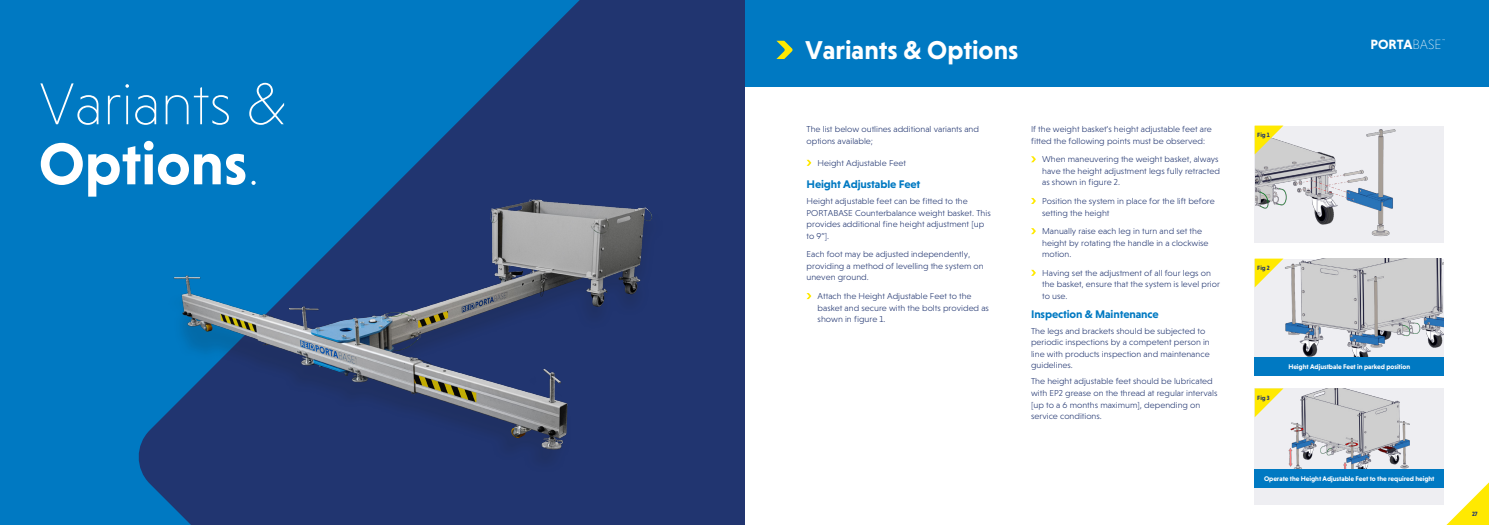
<style>
.page{position:relative;width:1489px;height:525px;background:#fff}
.page>*{position:absolute;margin:0;border:0;box-sizing:border-box;transform-origin:0 0}
.t1{font:200 60px "Niveau Grotesk";color:#fff}
.t2{font:700 60px "Niveau Grotesk";color:#fff}
.t3{font:700 26.25px "Niveau Grotesk";color:#fff}
.t4{font:700 13.62px "Niveau Grotesk";color:#fff}
.t5{font:700 11.25px "Niveau Grotesk";letter-spacing:-.01em;color:#0079c2}
.t6{font:300 8.75px/11.5px "Niveau Grotesk";color:#213570}
.Assembly_NB{font:700 6.88px "Niveau Grotesk";letter-spacing:-.01em;color:#fff}
.t7{font:700 6.25px "Niveau Grotesk";letter-spacing:-.01em;color:#213570}
.s1{font-weight:200}
</style>
<div class="page">
<div style="left:0;top:0;width:1488px;height:86px;background:#0079c2"></div>
<svg style="left:776px;top:41px;width:16px;height:18px"></svg>
<svg style="left:1447px;top:483px;width:41px;height:41px"></svg>
<svg style="left:806px;top:160px;width:5px;height:6px"></svg>
<svg style="left:806px;top:293px;width:5px;height:6px"></svg>
<svg style="left:1031px;top:156px;width:4px;height:6px"></svg>
<svg style="left:1031px;top:198px;width:4px;height:6px"></svg>
<svg style="left:1031px;top:228px;width:4px;height:6px"></svg>
<svg style="left:1031px;top:270px;width:4px;height:6px"></svg>
<div style="left:1254px;top:258px;width:189px;height:117px;background:#eeeef2"></div>
<img style="left:1283px;top:258px;width:160px;height:99px">
<div style="left:1254px;top:388px;width:189px;height:117px;background:#eeeef2"></div>
<img style="left:1283px;top:388px;width:127px;height:81px">
<div style="left:1254px;top:357px;width:189px;height:18px;background:#0079c2"></div>
<div style="left:1254px;top:469px;width:189px;height:18px;background:#0079c2"></div>
<svg style="left:1254px;top:258px;width:29px;height:29px"></svg>
<svg style="left:1254px;top:388px;width:29px;height:29px"></svg>
<div style="left:1254px;top:125px;width:189px;height:117px;background:#eeeef2"></div>
<img style="left:1255px;top:125px;width:165px;height:112px">
<svg style="left:1254px;top:125px;width:29px;height:29px"></svg>
<div style="left:0;top:0;width:745px;height:524px;background:#0079c2"></div>
<svg style="left:173px;top:0;width:572px;height:524px;fill:#213570"></svg>
<img style="left:138px;top:141px;width:554px;height:366px">
<p class="t1" style="left:39px;top:70px;width:249px">Variants &amp;</p>
<p class="t2" style="left:39px;top:129px;width:222px">Options<span class="s1">.</span></p>
<p class="t3" style="left:805px;top:35px;width:214px">Variants &amp; Options</p>
<p class="t6" style="left:806px;top:123px;width:174px">The list below outlines additional variants and options available;</p>
<p class="t6" style="left:817px;top:157px;width:90px">Height Adjustable Feet</p>
<p class="t5" style="left:806px;top:178px;width:115px">Height Adjustable Feet</p>
<p class="t6" style="left:806px;top:195px;width:186px">Height adjustable feet can be fitted to the PORTABASE Counterbalance weight basket. This provides additional fine height adjustment [up to 9”].</p>
<p class="t6" style="left:806px;top:248px;width:179px">Each foot may be adjusted independently, providing a method of levelling the system on uneven ground.</p>
<p class="t6" style="left:817px;top:290px;width:173px">Attach the Height Adjustable Feet to the basket and secure with the bolts provided as shown in figure 1.</p>
<p class="t6" style="left:1031px;top:123px;width:182px">If the weight basket’s height adjustable feet are fitted the following points must be observed:</p>
<p class="t6" style="left:1042px;top:153px;width:179px">When maneuvering the weight basket, always have the height adjustment legs fully retracted as shown in figure 2.</p>
<p class="t6" style="left:1042px;top:195px;width:174px">Position the system in place for the lift before setting the height</p>
<p class="t6" style="left:1042px;top:225px;width:168px">Manually raise each leg in turn and set the height by rotating the handle in a clockwise motion.</p>
<p class="t6" style="left:1042px;top:267px;width:179px">Having set the adjustment of all four legs on the basket, ensure that the system is level prior to use.</p>
<p class="t5" style="left:1031px;top:307px;width:129px">Inspection &amp; Maintenance</p>
<p class="t6" style="left:1031px;top:325px;width:180px">The legs and brackets should be subjected to periodic inspections by a competent person in line with products inspection and maintenance guidelines.</p>
<p class="t6" style="left:1031px;top:375px;width:188px">The height adjustable feet should be lubricated with EP2 grease on the thread at regular intervals [up to a 6 months maximum], depending on service conditions.</p>
<p class="t7" style="left:1257px;top:131px;width:14px">Fig 1</p>
<p class="t4" style="left:1370px;top:36px;width:73px">PORTA<span class="s1">BASE</span></p>
<p class="t7" style="left:1257px;top:264px;width:14px">Fig 2</p>
<p class="t7" style="left:1257px;top:393px;width:14px">Fig 3</p>
<p class="Assembly_NB" style="left:1288px;top:362px;width:123px">Height Adjustbale Feet in parked position</p>
<p class="Assembly_NB" style="left:1263px;top:474px;width:172px">Operate the Height Adjustable Feet to the required height</p>
<p class="t7" style="left:1471px;top:509px;width:7px">27</p>
</div>
